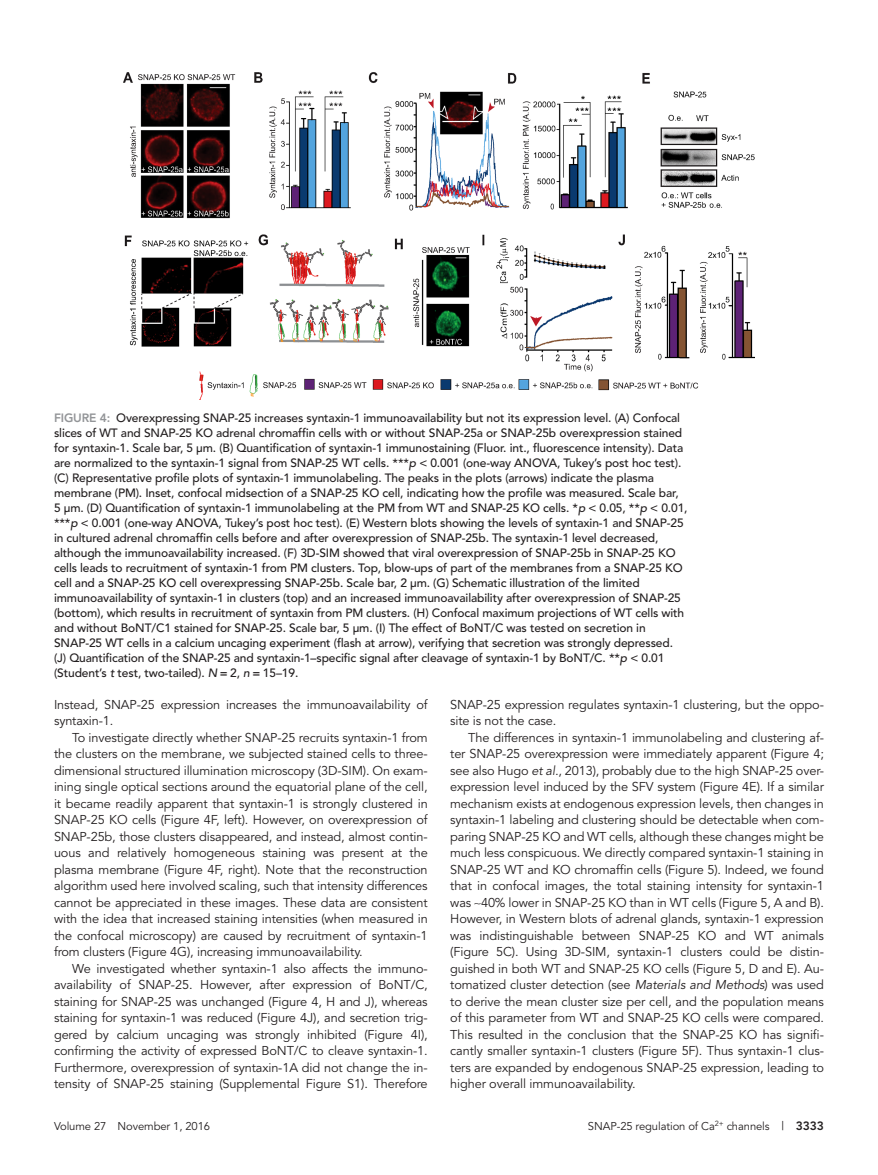
<style>
.page{position:relative;width:878px;height:1175px;background:#fff}
.page>*{position:absolute;margin:0;border:0;box-sizing:border-box;transform-origin:0 0}
.Para{font:12.75px/16.5px "Avenir";letter-spacing:-.01em;color:#231f20;text-align:justify}
.FigCaption_35_5p{font:500 12px/15px "Avenir";letter-spacing:-.01em;color:#231f20}
.t1{font:11.25px "Avenir";letter-spacing:-.01em;color:#231f20}
.s1{font-weight:800;color:#939598}
.s2{font-style:italic}
.s3{font-size:12px}
.s4{font-weight:800;font-size:12px}
</style>
<div class="page">
<img style="left:124px;top:72px;width:630px;height:327px">
<p class="FigCaption_35_5p" style="left:54px;top:411px;width:635px"><span class="s1">FIGURE 4:</span> Overexpressing SNAP-25 increases syntaxin-1 immunoavailability but not its expression level. (A) Confocal slices of WT and SNAP-25 KO adrenal chromaffin cells with or without SNAP-25a or SNAP-25b overexpression stained for syntaxin-1. Scale bar, 5 μm. (B) Quantification of syntaxin-1 immunostaining (Fluor. int., fluorescence intensity). Data are normalized to the syntaxin-1 signal from SNAP-25 WT cells. ***<span class="s2">p</span> &lt; 0.001 (one-way ANOVA, Tukey’s post hoc test). (C) Representative profile plots of syntaxin-1 immunolabeling. The peaks in the plots (arrows) indicate the plasma membrane (PM). Inset, confocal midsection of a SNAP-25 KO cell, indicating how the profile was measured. Scale bar, 5 μm. (D) Quantification of syntaxin-1 immunolabeling at the PM from WT and SNAP-25 KO cells. *<span class="s2">p</span> &lt; 0.05, **<span class="s2">p</span> &lt; 0.01, ***<span class="s2">p</span> &lt; 0.001 (one-way ANOVA, Tukey’s post hoc test). (E) Western blots showing the levels of syntaxin-1 and SNAP-25 in cultured adrenal chromaffin cells before and after overexpression of SNAP-25b. The syntaxin-1 level decreased, although the immunoavailability increased. (F) 3D-SIM showed that viral overexpression of SNAP-25b in SNAP-25 KO cells leads to recruitment of syntaxin-1 from PM clusters. Top, blow-ups of part of the membranes from a SNAP-25 KO cell and a SNAP-25 KO cell overexpressing SNAP-25b. Scale bar, 2 μm. (G) Schematic illustration of the limited immunoavailability of syntaxin-1 in clusters (top) and an increased immunoavailability after overexpression of SNAP-25 (bottom), which results in recruitment of syntaxin from PM clusters. (H) Confocal maximum projections of WT cells with and without BoNT/C1 stained for SNAP-25. Scale bar, 5 μm. (I) The effect of BoNT/C was tested on secretion in SNAP-25 WT cells in a calcium uncaging experiment (flash at arrow), verifying that secretion was strongly depressed. (J) Quantification of the SNAP-25 and syntaxin-1–specific signal after cleavage of syntaxin-1 by BoNT/C. **<span class="s2">p</span> &lt; 0.01 (Student’s <span class="s2">t</span> test, two-tailed). <span class="s2">N</span> 2, <span class="s2">n</span> 15–19.</p>
<p class="Para" style="left:54px;top:696px;width:375px">Instead, SNAP-25 expression increases the immunoavailability of syntaxin-1.</p>
<p class="Para" style="left:54px;top:729px;width:375px;text-indent:18px">To investigate directly whether SNAP-25 recruits syntaxin-1 from the clusters on the membrane, we subjected stained cells to three&shy;dimensional structured illumination microscopy (3D-SIM). On exam&shy;ining single optical sections around the equatorial plane of the cell, it became readily apparent that syntaxin-1 is strongly clustered in SNAP-25 KO cells (Figure 4F, left). However, on overexpression of SNAP-25b, those clusters disappeared, and instead, almost contin&shy;uous and relatively homogeneous staining was present at the plasma membrane (Figure 4F, right). Note that the reconstruction algorithm used here involved scaling, such that intensity differences cannot be appreciated in these images. These data are consistent with the idea that increased staining intensities (when measured in the confocal microscopy) are caused by recruitment of syntaxin-1 from clusters (Figure 4G), increasing immunoavailability.</p>
<p class="Para" style="left:54px;top:960px;width:375px;text-indent:18px">We investigated whether syntaxin-1 also affects the immuno&shy;availability of SNAP-25. However, after expression of BoNT/C, staining for SNAP-25 was unchanged (Figure 4, H and J), whereas staining for syntaxin-1 was reduced (Figure 4J), and secretion trig&shy;gered by calcium uncaging was strongly inhibited (Figure 4I), confirming the activity of expressed BoNT/C to cleave syntaxin-1.<br>Furthermore, overexpression of syntaxin-1A did not change the in&shy;tensity of SNAP-25 staining (Supplemental Figure S1). Therefore</p>
<p class="Para" style="left:450px;top:696px;width:375px">SNAP-25 expression regulates syntaxin-1 clustering, but the oppo&shy;site is not the case.</p>
<p class="Para" style="left:450px;top:729px;width:375px;text-indent:18px">The differences in syntaxin-1 immunolabeling and clustering af&shy;ter SNAP-25 overexpression were immediately apparent (Figure 4; see also Hugo <span class="s2">et al.</span>, 2013), probably due to the high SNAP-25 over&shy;expression level induced by the SFV system (Figure 4E). If a similar mechanism exists at endogenous expression levels, then changes in syntaxin-1 labeling and clustering should be detectable when com&shy;paring SNAP-25 KO and WT cells, although these changes might be much less conspicuous. We directly compared syntaxin-1 staining in SNAP-25 WT and KO chromaffin cells (Figure 5). Indeed, we found that in confocal images, the total staining intensity for syntaxin-1 was ∼40% lower in SNAP-25 KO than in WT cells (Figure 5, A and B).<br>However, in Western blots of adrenal glands, syntaxin-1 expression was indistinguishable between SNAP-25 KO and WT animals (Figure 5C). Using 3D-SIM, syntaxin-1 clusters could be distin&shy;guished in both WT and SNAP-25 KO cells (Figure 5, D and E). Au&shy;tomatized cluster detection (see <span class="s2">Materials and Methods</span>) was used to derive the mean cluster size per cell, and the population means of this parameter from WT and SNAP-25 KO cells were compared.<br>This resulted in the conclusion that the SNAP-25 KO has signifi&shy;cantly smaller syntaxin-1 clusters (Figure 5F). Thus syntaxin-1 clus&shy;ters are expanded by endogenous SNAP-25 expression, leading to higher overall immunoavailability.</p>
<p class="t1" style="left:54px;top:1119px;width:158px">Volume 27 November 1, 2016</p>
<p class="t1" style="left:588px;top:1119px;width:237px">SNAP-25 regulation of Ca<sup>2+</sup> channels <span class="s3">|</span> <span class="s4">3333</span></p>
</div>
